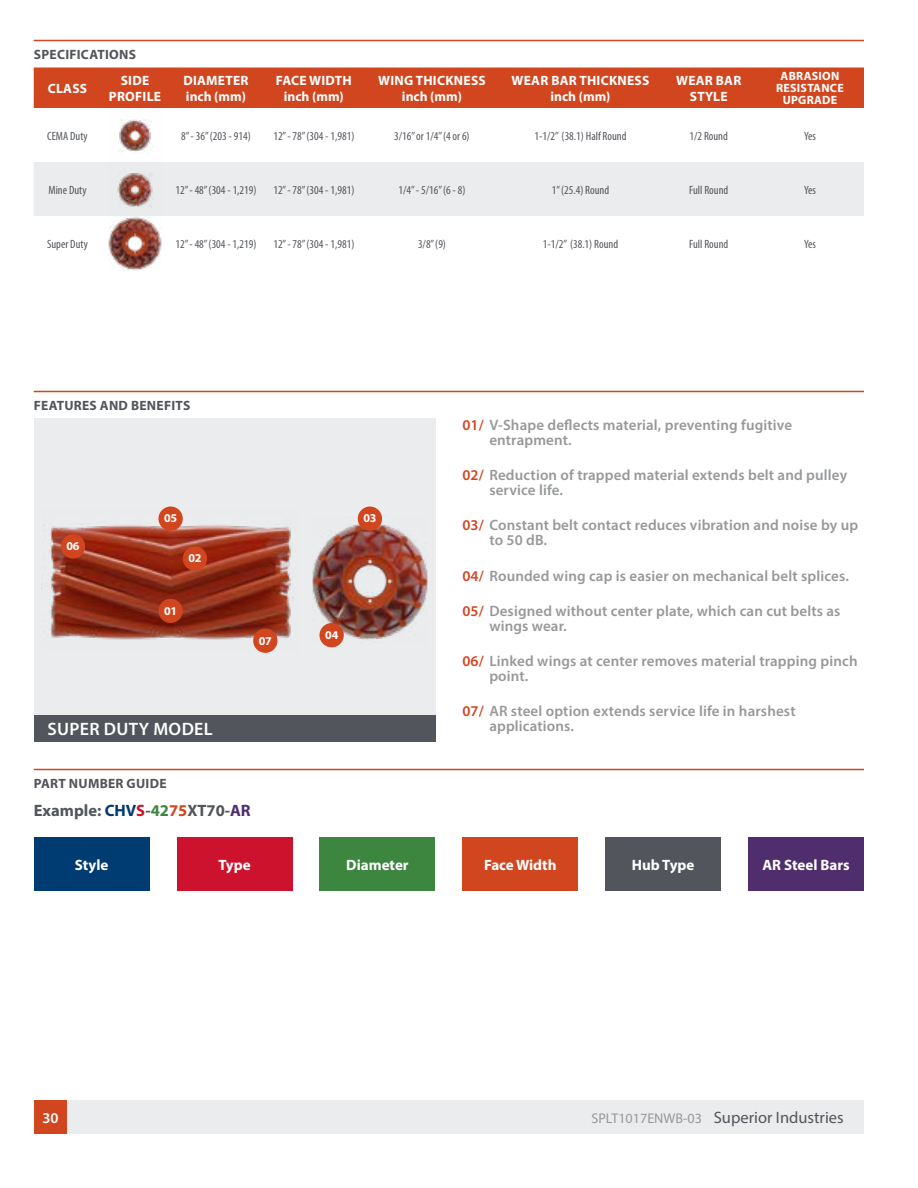
<style>
.page{position:relative;width:918px;height:1188px;background:#fff}
.page>*{position:absolute;margin:0;border:0;box-sizing:border-box;transform-origin:0 0}
.t1{font:600 18px "Myriad Pro";letter-spacing:.02em;color:#fff}
.t2{font:700 16.5px "Myriad Pro";color:#52555b}
.t3{font:16.5px "Myriad Pro";color:#52555b}
.t4{font:600 15px/15px "Myriad Pro";letter-spacing:.01em;color:#96989a}
.t5{font:700 15px "Myriad Pro";color:#fff}
.t6{font:600 15px "Myriad Pro";color:#fff}
.t7{font:14.1px "Myriad Pro";color:#96989a}
.t8{font:700 13.5px/16.2px "Myriad Pro";letter-spacing:.02em;color:#fff;text-align:center}
.t9{font:700 13.5px "Myriad Pro";letter-spacing:.02em;color:#52555b}
.t10{font:700 13.5px/16.2px "Myriad Pro";color:#fff;text-align:center}
.t11{font:condensed 12px "Myriad Pro";color:#52555b}
.t12{font:700 12px/12px "Myriad Pro";letter-spacing:.02em;color:#fff;text-align:center}
.s1{color:#003b71}
.s2{color:#cd122d}
.s3{color:#3d8640}
.s4{color:#d1461f}
.s5{color:#502d6d}
</style>
<div class="page">
<div style="left:34px;top:1100px;width:34px;height:34px;background:#d1461f"></div>
<div style="left:68px;top:1100px;width:796px;height:34px;background:#ebeced"></div>
<div style="left:34px;top:418px;width:401px;height:324px;background:#ebeced"></div>
<div style="left:34px;top:68px;width:830px;height:40px;background:#d1461f"></div>
<div style="left:34px;top:162px;width:830px;height:54px;background:#ebeced"></div>
<hr style="left:34px;top:391px;width:830px;height:1px;background:#d1461f">
<img style="left:108px;top:119px;width:54px;height:151px">
<hr style="left:34px;top:769px;width:830px;height:1px;background:#d1461f">
<div style="left:605px;top:837px;width:116px;height:54px;background:#52555b"></div>
<div style="left:748px;top:837px;width:116px;height:54px;background:#502d6d"></div>
<div style="left:463px;top:837px;width:115px;height:54px;background:#d1461f"></div>
<div style="left:177px;top:837px;width:115px;height:54px;background:#cd122d"></div>
<div style="left:34px;top:837px;width:116px;height:54px;background:#003b71"></div>
<div style="left:320px;top:837px;width:115px;height:54px;background:#3d8640"></div>
<img style="left:41px;top:508px;width:253px;height:145px">
<div style="left:34px;top:716px;width:401px;height:26px;background:#52555b"></div>
<div style="left:158px;top:599px;width:25px;height:24px;background:#d1461f;border-radius:50%"></div>
<div style="left:158px;top:507px;width:25px;height:24px;background:#d1461f;border-radius:50%"></div>
<div style="left:61px;top:534px;width:24px;height:25px;background:#d1461f;border-radius:50%"></div>
<div style="left:253px;top:629px;width:24px;height:24px;background:#d1461f;border-radius:50%"></div>
<div style="left:183px;top:546px;width:24px;height:25px;background:#d1461f;border-radius:50%"></div>
<hr style="left:34px;top:40px;width:830px;height:1px;background:#d1461f">
<img style="left:312px;top:517px;width:116px;height:128px">
<div style="left:358px;top:507px;width:24px;height:24px;background:#d1461f;border-radius:50%"></div>
<div style="left:320px;top:623px;width:24px;height:24px;background:#d1461f;border-radius:50%"></div>
<p class="t9" style="left:34px;top:46px;width:104px">SPECIFICATIONS</p>
<p class="t8" style="left:48px;top:80px;width:41px">CLASS</p>
<p class="t8" style="left:109px;top:72px;width:54px">SIDE<br>PROFILE</p>
<p class="t8" style="left:183px;top:72px;width:67px;text-align:left">DIAMETER inch (mm)</p>
<p class="t10" style="left:276px;top:72px;width:77px">FACE WIDTH inch (mm)</p>
<p class="t8" style="left:378px;top:72px;width:109px">WING THICKNESS inch (mm)</p>
<p class="t8" style="left:512px;top:72px;width:139px">WEAR BAR THICKNESS inch (mm)</p>
<p class="t8" style="left:676px;top:72px;width:67px">WEAR BAR<br>STYLE</p>
<p class="t12" style="left:776px;top:70px;width:69px">ABRASION<br>RESISTANCE<br>UPGRADE</p>
<p class="t11" style="left:47px;top:128px;width:42px">CEMA Duty</p>
<p class="t11" style="left:181px;top:128px;width:71px">8” - 36” (203 - 914)</p>
<p class="t11" style="left:273px;top:128px;width:82px">12” - 78” (304 - 1,981)</p>
<p class="t11" style="left:394px;top:128px;width:77px">3/16” or 1/4” (4 or 6)</p>
<p class="t11" style="left:534px;top:128px;width:94px">1-1/2” (38.1) Half Round</p>
<p class="t11" style="left:690px;top:128px;width:40px">1/2 Round</p>
<p class="t11" style="left:804px;top:128px;width:13px">Yes</p>
<p class="t11" style="left:48px;top:182px;width:40px">Mine Duty</p>
<p class="t11" style="left:176px;top:182px;width:82px">12” - 48” (304 - 1,219)</p>
<p class="t11" style="left:273px;top:182px;width:82px">12” - 78” (304 - 1,981)</p>
<p class="t11" style="left:399px;top:182px;width:68px">1/4” - 5/16” (6 - 8)</p>
<p class="t11" style="left:552px;top:182px;width:59px">1” (25.4) Round</p>
<p class="t11" style="left:689px;top:182px;width:41px">Full Round</p>
<p class="t11" style="left:804px;top:182px;width:13px">Yes</p>
<p class="t11" style="left:47px;top:236px;width:42px">Super Duty</p>
<p class="t11" style="left:176px;top:236px;width:82px">12” - 48” (304 - 1,219)</p>
<p class="t11" style="left:273px;top:236px;width:82px">12” - 78” (304 - 1,981)</p>
<p class="t11" style="left:418px;top:236px;width:30px">3/8” (9)</p>
<p class="t11" style="left:543px;top:236px;width:77px">1-1/2” (38.1) Round</p>
<p class="t11" style="left:689px;top:236px;width:41px">Full Round</p>
<p class="t11" style="left:804px;top:236px;width:13px">Yes</p>
<p class="t9" style="left:34px;top:397px;width:158px">FEATURES AND BENEFITS</p>
<p class="t12" style="left:67px;top:540px;width:15px">06</p>
<p class="t12" style="left:164px;top:512px;width:15px">05</p>
<p class="t12" style="left:188px;top:552px;width:15px">02</p>
<p class="t12" style="left:164px;top:604px;width:15px">01</p>
<p class="t12" style="left:259px;top:634px;width:15px">07</p>
<p class="t1" style="left:47px;top:718px;width:167px">SUPER DUTY MODEL</p>
<p class="t9" style="left:34px;top:775px;width:134px">PART NUMBER GUIDE</p>
<p class="t2" style="left:34px;top:799px;width:219px">Example: <span class="s1">CHV</span><span class="s2">S</span>-<span class="s3">42</span><span class="s4">75</span>XT70-<span class="s5">AR</span></p>
<p class="t12" style="left:363px;top:512px;width:15px">03</p>
<p class="t12" style="left:325px;top:629px;width:15px">04</p>
<p class="t4" style="left:489px;top:417px;width:304px;text-indent:-27px"><span class="s4">01/</span> V-Shape deflects material, preventing fugitive entrapment.</p>
<p class="t4" style="left:489px;top:467px;width:359px;text-indent:-27px"><span class="s4">02/</span> Reduction of trapped material extends belt and pulley service life.</p>
<p class="t4" style="left:489px;top:517px;width:370px;text-indent:-27px"><span class="s4">03/</span> Constant belt contact reduces vibration and noise by up to 50 dB.</p>
<p class="t4" style="left:462px;top:568px;width:388px"><span class="s4">04/</span> Rounded wing cap is easier on mechanical belt splices.</p>
<p class="t4" style="left:489px;top:603px;width:353px;text-indent:-27px"><span class="s4">05/</span> Designed without center plate, which can cut belts as wings wear.</p>
<p class="t4" style="left:489px;top:653px;width:370px;text-indent:-27px"><span class="s4">06/</span> Linked wings at center removes material trapping pinch point.</p>
<p class="t4" style="left:489px;top:703px;width:308px;text-indent:-27px"><span class="s4">07/</span> AR steel option extends service life in harshest applications.</p>
<p class="t5" style="left:75px;top:855px;width:35px">Style</p>
<p class="t5" style="left:218px;top:855px;width:34px">Type</p>
<p class="t5" style="left:346px;top:855px;width:64px">Diameter</p>
<p class="t5" style="left:484px;top:855px;width:74px">Face Width</p>
<p class="t5" style="left:632px;top:855px;width:64px">Hub Type</p>
<p class="t5" style="left:762px;top:855px;width:89px">AR Steel Bars</p>
<p class="t6" style="left:43px;top:1108px;width:18px">30</p>
<p class="t3" style="left:714px;top:1108px;width:131px">Superior Industries</p>
<p class="t7" style="left:592px;top:1109px;width:112px">SPLT1017ENWB-03</p>
</div>
